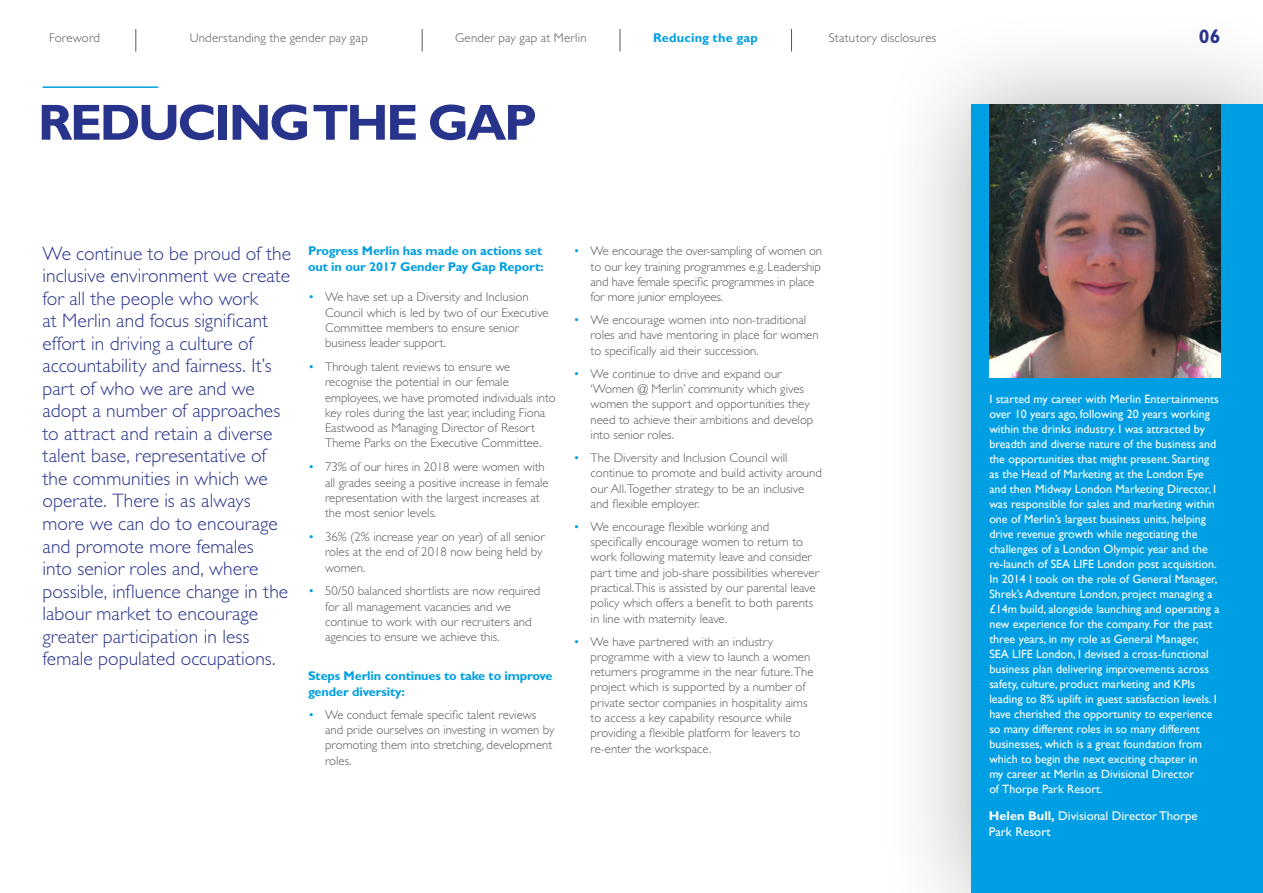
<style>
.page{position:relative;width:1263px;height:893px;background:#fff}
.page>*{position:absolute;margin:0;border:0;box-sizing:border-box;transform-origin:0 0}
.t1{font:700 51px "Gill Sans Std";letter-spacing:-.05em;color:#28348b}
.t2{font:300 19.5px/22.5px "Gill Sans Std";color:#28348b}
.t3{font:700 19.5px "Gill Sans Std";color:#28348b}
.t4{font:300 12.75px/15.3px "Gill Sans Std";color:#575756}
.t5{font:700 12.75px/15.3px "Gill Sans Std";letter-spacing:-.01em;color:#009fe3}
.t6{font:300 12.75px "Gill Sans Std";letter-spacing:.02em;color:#575756}
.t7{font:12.75px/15.3px "Gill Sans Std";color:#fff}
.t8{font:700 12.75px "Gill Sans Std";letter-spacing:.015em;color:#009fe3}
.t9{font:12px/15px "Gill Sans";color:#fff}
.s1{color:#009fe3}
.s2{font-weight:700}
</style>
<div class="page">
<hr style="left:43px;top:86px;width:115px;height:2px;background:#009fe3">
<svg style="left:136px;top:29px;width:1px;height:23px"></svg>
<svg style="left:422px;top:29px;width:1px;height:23px"></svg>
<svg style="left:791px;top:29px;width:1px;height:23px"></svg>
<svg style="left:620px;top:29px;width:1px;height:23px"></svg>
<div style="left:876px;top:9px;width:387px;height:884px;background:#1d1d1b;opacity:.35"></div>
<div style="left:972px;top:105px;width:291px;height:788px;background:#009fe3"></div>
<img style="left:989px;top:105px;width:231px;height:273px">
<p class="t4" style="left:49px;top:31px;width:53px">Foreword</p>
<p class="t6" style="left:190px;top:31px;width:180px">Understanding the gender pay gap</p>
<p class="t6" style="left:455px;top:31px;width:133px">Gender pay gap at Merlin</p>
<p class="t8" style="left:653px;top:31px;width:106px">Reducing the gap</p>
<p class="t4" style="left:829px;top:31px;width:109px">Statutory disclosures</p>
<h1 class="t1" style="left:38px;top:92px;width:501px">REDUCING THE GAP</h1>
<p class="t2" style="left:43px;top:242px;width:250px">We continue to be proud of the inclusive environment we create for all the people who work<br>at Merlin and focus significant effort in driving a culture of accountability and fairness. It’s part of who we are and we adopt a number of approaches to attract and retain a diverse talent base, representative of the communities in which we operate. There is as always more we can do to encourage and promote more females<br>into senior roles and, where possible, influence change in the labour market to encourage greater participation in less female populated occupations.</p>
<p class="t5" style="left:308px;top:243px;width:237px">Progress Merlin has made on actions set out in our 2017 Gender Pay Gap Report:</p>
<p class="t4" style="left:325px;top:289px;width:225px;text-indent:-17px"><span class="s1">•</span> We have set up a Diversity and Inclusion Council which is led by two of our Executive Committee members to ensure senior business leader support.</p>
<p class="t4" style="left:325px;top:359px;width:232px;text-indent:-17px"><span class="s1">•</span> Through talent reviews to ensure we recognise the potential in our female employees, we have promoted individuals into key roles during the last year, including Fiona Eastwood as Managing Director of Resort Theme Parks on the Executive Committee.</p>
<p class="t4" style="left:325px;top:459px;width:225px;text-indent:-17px"><span class="s1">•</span> 73% of our hires in 2018 were women with all grades seeing a positive increase in female representation with the largest increases at the most senior levels.</p>
<p class="t4" style="left:325px;top:529px;width:221px;text-indent:-17px"><span class="s1">•</span> 36% (2% increase year on year) of all senior roles at the end of 2018 now being held by women.</p>
<p class="t4" style="left:325px;top:584px;width:217px;text-indent:-17px"><span class="s1">•</span> 50/50 balanced shortlists are now required for all management vacancies and we continue to work with our recruiters and agencies to ensure we achieve this.</p>
<p class="t5" style="left:308px;top:668px;width:246px">Steps Merlin continues to take to improve gender diversity:</p>
<p class="t4" style="left:325px;top:707px;width:231px;text-indent:-17px"><span class="s1">•</span> We conduct female specific talent reviews and pride ourselves on investing in women by promoting them into stretching, development roles.</p>
<p class="t4" style="left:591px;top:244px;width:233px;text-indent:-17px"><span class="s1">•</span> We encourage the over-sampling of women on to our key training programmes e.g. Leadership and have female specific programmes in place for more junior employees.</p>
<p class="t4" style="left:591px;top:312px;width:229px;text-indent:-17px"><span class="s1">•</span> We encourage women into non-traditional roles and have mentoring in place for women to specifically aid their succession.</p>
<p class="t4" style="left:591px;top:366px;width:224px;text-indent:-17px"><span class="s1">•</span> We continue to drive and expand our ‘Women @ Merlin’ community which gives women the support and opportunities they need to achieve their ambitions and develop into senior roles.</p>
<p class="t4" style="left:591px;top:450px;width:233px;text-indent:-17px"><span class="s1">•</span> The Diversity and Inclusion Council will continue to promote and build activity around our All.Together strategy to be an inclusive and flexible employer.</p>
<p class="t4" style="left:591px;top:519px;width:230px;text-indent:-17px"><span class="s1">•</span> We encourage flexible working and specifically encourage women to return to work following maternity leave and consider part time and job-share possibilities wherever practical.This is assisted by our parental leave policy which offers a benefit to both parents in line with maternity leave.</p>
<p class="t4" style="left:591px;top:634px;width:224px;text-indent:-17px"><span class="s1">•</span> We have partnered with an industry programme with a view to launch a women returners programme in the near future.The project which is supported by a number of private sector companies in hospitality aims to access a key capability resource while providing a flexible platform for leavers to re-enter the workspace.</p>
<h2 class="t3" style="left:1199px;top:24px;width:23px">06</h2>
<p class="t9" style="left:989px;top:391px;width:232px">I started my career with Merlin Entertainments over 10 years ago, following 20 years working within the drinks industry. I was attracted by breadth and diverse nature of the business and the opportunities that might present. Starting as the Head of Marketing at the London Eye and then Midway London Marketing Director, I was responsible for sales and marketing within one of Merlin’s largest business units, helping drive revenue growth while negotiating the challenges of a London Olympic year and the re-launch of SEA LIFE London post acquisition.<br>In 2014 I took on the role of General Manager, Shrek’s Adventure London, project managing a £14m build, alongside launching and operating a new experience for the company. For the past three years, in my role as General Manager, SEA LIFE London, I devised a cross-functional business plan delivering improvements across safety, culture, product marketing and KPIs leading to 8% uplift in guest satisfaction levels. I have cherished the opportunity to experience so many different roles in so many different businesses, which is a great foundation from which to begin the next exciting chapter in<br>my career at Merlin as Divisional Director<br>of Thorpe Park Resort.</p>
<p class="t7" style="left:989px;top:808px;width:210px"><span class="s2">Helen Bull,</span> Divisional Director Thorpe<br>Park Resort</p>
</div>
